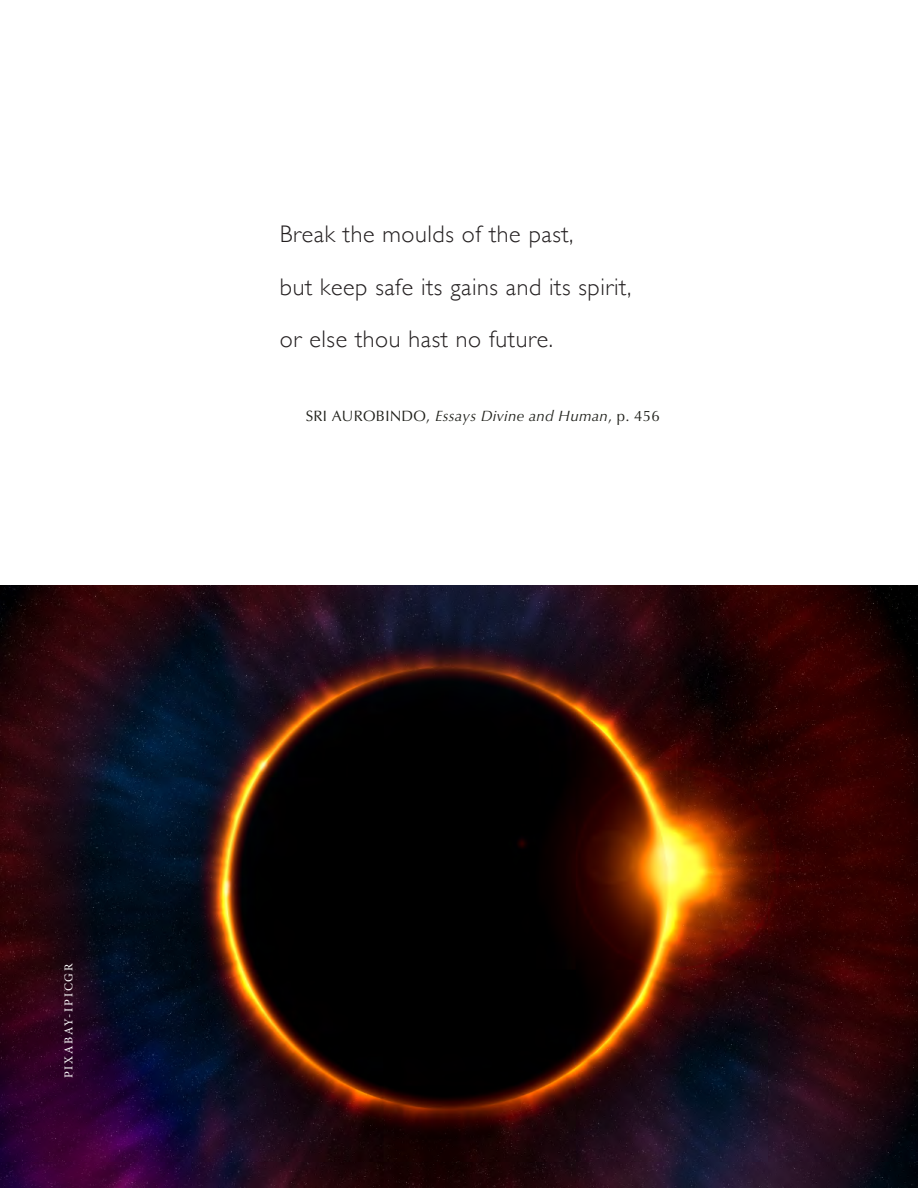
<style>
.page{position:relative;width:918px;height:1188px;background:#fff}
.page>*{position:absolute;margin:0;border:0;box-sizing:border-box;transform-origin:0 0}
.t1{font:300 24px/52.5px "Gill Sans";letter-spacing:.025em;color:#231f20}
.t2{font:italic 15px "Optima";letter-spacing:.015em;color:#20211b}
.t3{font:12px "Minion Pro";letter-spacing:.15em;color:#fff}
.s1{font-style:normal}
</style>
<div class="page">
<img style="left:0;top:586px;width:918px;height:602px">
<p class="t1" style="left:280px;top:211px;width:353px">Break the moulds of the past,<br>but keep safe its gains and its spirit, or else thou hast no future.</p>
<p class="t2" style="left:306px;top:407px;width:355px"><span class="s1">SRI AUROBINDO,</span> Essays Divine and Human<span class="s1">, p. 456</span></p>
<p class="t3" style="left:64px;top:1078px;width:116px;rotate:-90deg">PIXABAY-IPICGR</p>
</div>
